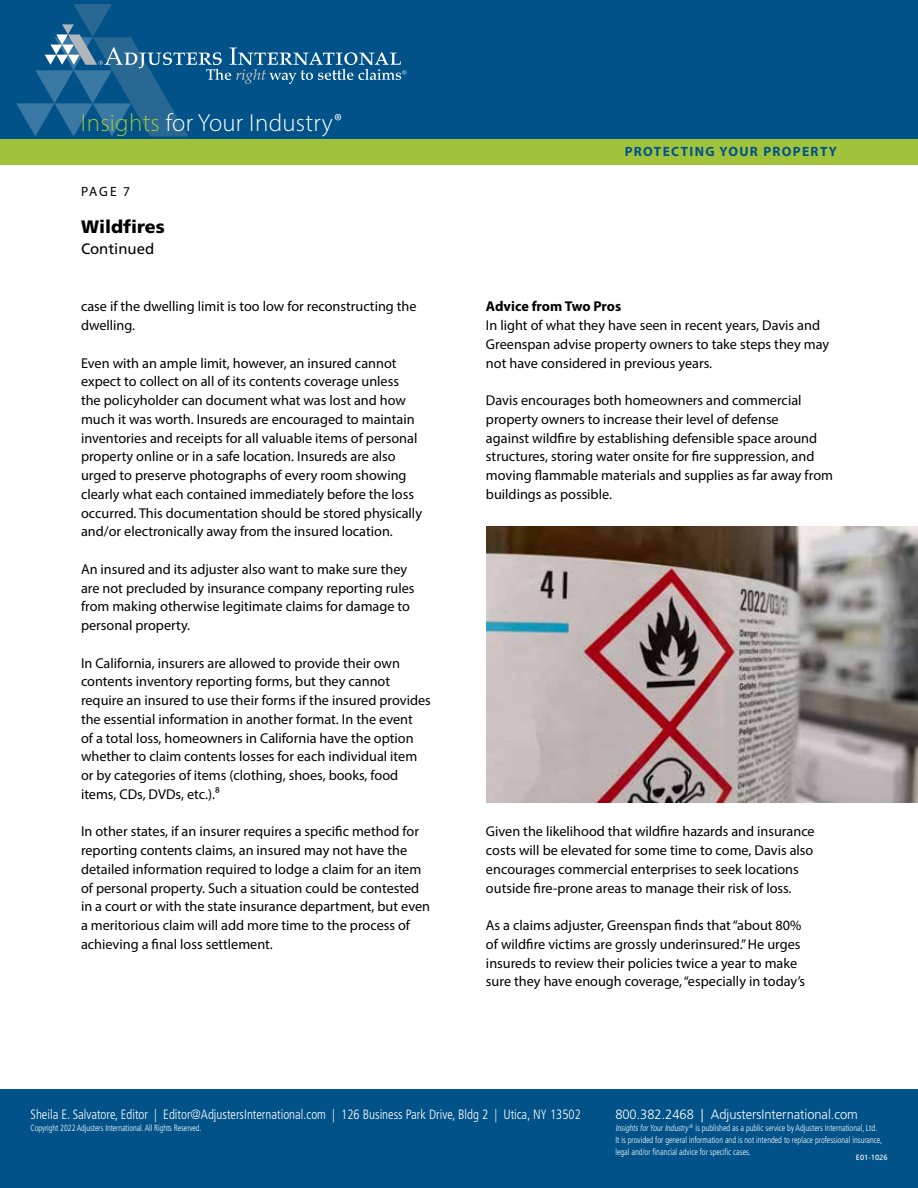
<style>
.page{position:relative;width:918px;height:1188px;background:#fff}
.page>*{position:absolute;margin:0;border:0;box-sizing:border-box;transform-origin:0 0}
.t1{font:300 24.9px "Myriad Pro";letter-spacing:.01em;color:#fff}
.t2{font:900 18px "Frutiger LT Std";color:#000}
.t3{font:15px "Frutiger LT Std";color:#000}
.t4{font:14.25px/18.8px "Myriad Pro";color:#000}
.t5{font:700 14.25px "Myriad Pro";letter-spacing:-.01em;color:#000}
.t6{font:300 condensed 13.5px "Frutiger LT Std";color:#fff;scale:.95 1}
.t7{font:300 13.5px "Frutiger LT Std";color:#fff;scale:.95 1}
.t8{font:700 13.5px "Myriad Pro";letter-spacing:.1em;color:#005288}
.t9{font:13.5px "Myriad Pro";color:#000}
.t10{font:300 condensed 9px/12px "Frutiger LT Std";color:#fff;scale:.9 1}
.t11{font:7.5px "Frutiger LT Std";color:#fff}
.s1{color:#a0c33b}
.s2{font-style:italic}
</style>
<div class="page">
<div style="left:0;top:0;width:918px;height:139px;background:#005288"></div>
<div style="left:0;top:140px;width:918px;height:25px;background:#a0c33b"></div>
<svg style="left:16px;top:4px;width:390px;height:132px"></svg>
<div style="left:0;top:1089px;width:918px;height:99px;background:#005288"></div>
<img style="left:486px;top:526px;width:432px;height:277px">
<h1 class="t1" style="left:81px;top:108px;width:253px"><span class="s1">Insights</span> for Your Industry</h1>
<p class="t9" style="left:81px;top:183px;width:50px">PAGE 7</p>
<p class="t2" style="left:81px;top:215px;width:85px">Wildfires</p>
<p class="t3" style="left:81px;top:239px;width:75px">Continued</p>
<p class="t4" style="left:81px;top:297px;width:337px">case if the dwelling limit is too low for reconstructing the dwelling.</p>
<p class="t4" style="left:81px;top:353px;width:343px">Even with an ample limit, however, an insured cannot expect to collect on all of its contents coverage unless the policyholder can document what was lost and how much it was worth. Insureds are encouraged to maintain inventories and receipts for all valuable items of personal property online or in a safe location. Insureds are also urged to preserve photographs of every room showing clearly what each contained immediately before the loss occurred. This documentation should be stored physically and/or electronically away from the insured location.</p>
<p class="t4" style="left:81px;top:559px;width:335px">An insured and its adjuster also want to make sure they are not precluded by insurance company reporting rules from making otherwise legitimate claims for damage to personal property.</p>
<p class="t4" style="left:81px;top:653px;width:351px">In California, insurers are allowed to provide their own contents inventory reporting forms, but they cannot require an insured to use their forms if the insured provides the essential information in another format. In the event<br>of a total loss, homeowners in California have the option whether to claim contents losses for each individual item or by categories of items (clothing, shoes, books, food items, CDs, DVDs, etc.).⁸</p>
<p class="t4" style="left:81px;top:822px;width:351px">In other states, if an insurer requires a specific method for reporting contents claims, an insured may not have the detailed information required to lodge a claim for an item of personal property. Such a situation could be contested in a court or with the state insurance department, but even a meritorious claim will add more time to the process of achieving a final loss settlement.</p>
<p class="t8" style="left:625px;top:143px;width:214px">PROTECTING YOUR PROPERTY</p>
<p class="t5" style="left:486px;top:297px;width:137px">Advice from Two Pros</p>
<p class="t4" style="left:486px;top:316px;width:345px">In light of what they have seen in recent years, Davis and<br>Greenspan advise property owners to take steps they may not have considered in previous years.</p>
<p class="t4" style="left:486px;top:391px;width:349px">Davis encourages both homeowners and commercial property owners to increase their level of defense<br>against wildfire by establishing defensible space around structures, storing water onsite for fire suppression, and moving flammable materials and supplies as far away from buildings as possible.</p>
<p class="t4" style="left:486px;top:822px;width:330px">Given the likelihood that wildfire hazards and insurance costs will be elevated for some time to come, Davis also encourages commercial enterprises to seek locations outside fire-prone areas to manage their risk of loss.</p>
<p class="t4" style="left:486px;top:916px;width:321px">As a claims adjuster, Greenspan finds that “about 80% of wildfire victims are grossly underinsured.” He urges insureds to review their policies twice a year to make sure they have enough coverage, “especially in today’s</p>
<p class="t6" style="left:31px;top:1107px;width:581px">Sheila E. Salvatore, Editor | Editor@AdjustersInternational.com | 126 Business Park Drive, Bldg 2 | Utica, NY 13502</p>
<p class="t7" style="left:615px;top:1107px;width:257px">800.382.2468 | AdjustersInternational.com</p>
<p class="t10" style="left:31px;top:1122px;width:191px">Copyright 2022 Adjusters International. All Rights Reserved.</p>
<p class="t10" style="left:615px;top:1122px;width:298px"><span class="s2">InsightsforYourIndustry</span><sup>®</sup> is published as a public service by Adjusters International, Ltd.<br>It is provided for general information and is not intended to replace professional insurance, legal and/or financial advice for specific cases.</p>
<p class="t11" style="left:856px;top:1153px;width:33px">E01-1026</p>
</div>
